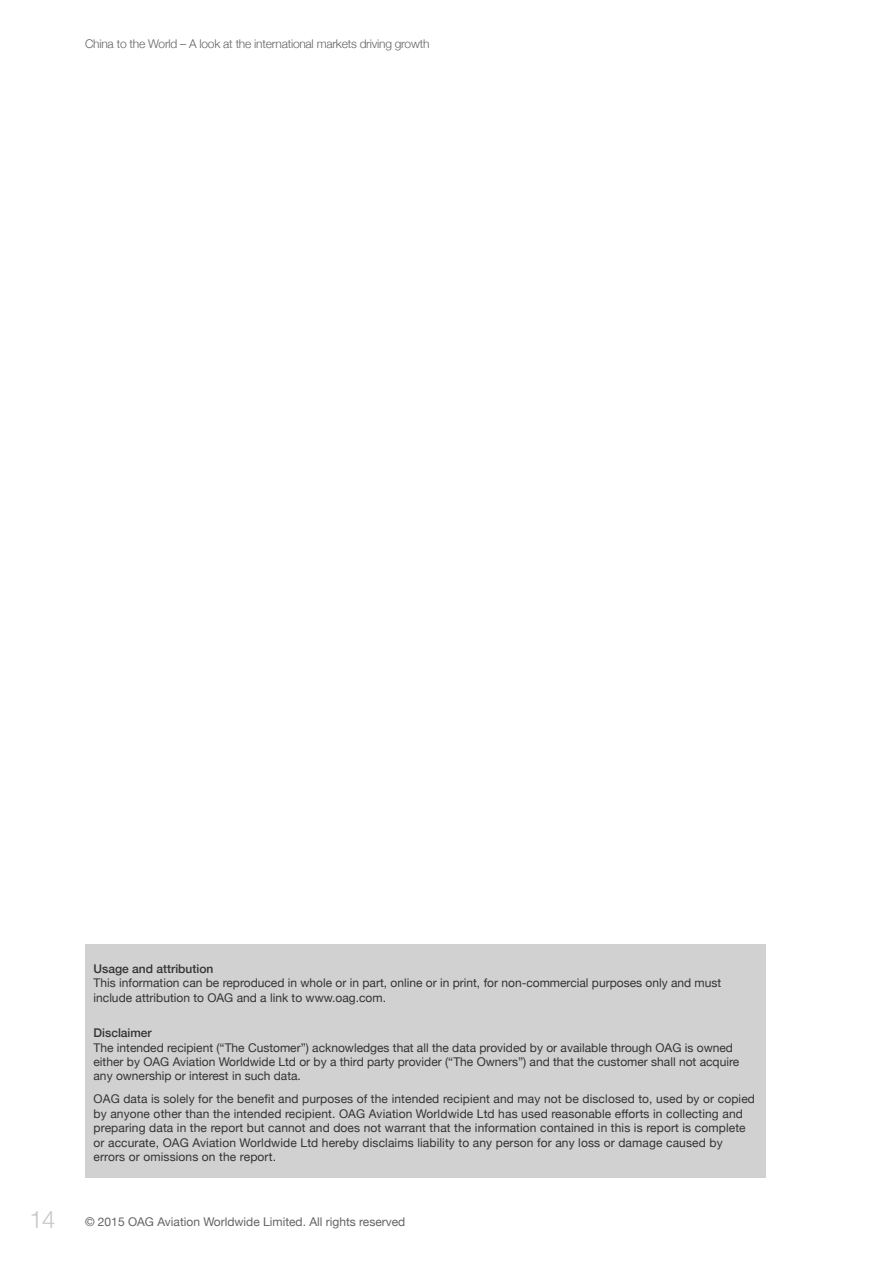
<style>
.page{position:relative;width:893px;height:1263px;background:#fff}
.page>*{position:absolute;margin:0;border:0;box-sizing:border-box;transform-origin:0 0}
.t1{font:300 24px "Helvetica Neue";color:#c6c6c6}
.t2{font:12px/14.4px "Helvetica Neue";letter-spacing:.01em;color:#000}
.t3{font:300 12px "Helvetica Neue";letter-spacing:-.02em;color:#646363}
.t4{font:12px "Helvetica Neue";color:#646363}
.t5{font:500 12px "Helvetica Neue";color:#000}
</style>
<div class="page">
<div style="left:85px;top:944px;width:680px;height:234px;background:#d1d1d1"></div>
<p class="t3" style="left:85px;top:34px;width:346px">China to the World – A look at the international markets driving growth</p>
<h1 class="t1" style="left:29px;top:1200px;width:28px">14</h1>
<p class="t5" style="left:94px;top:959px;width:121px">Usage and attribution</p>
<p class="t2" style="left:94px;top:976px;width:629px">This information can be reproduced in whole or in part, online or in print, for non-commercial purposes only and must include attribution to OAG and a link to www.oag.com.</p>
<p class="t5" style="left:94px;top:1023px;width:60px">Disclaimer</p>
<p class="t2" style="left:94px;top:1041px;width:647px">The intended recipient (“The Customer”) acknowledges that all the data provided by or available through OAG is owned either by OAG Aviation Worldwide Ltd or by a third party provider (“The Owners”) and that the customer shall not acquire any ownership or interest in such data.</p>
<p class="t2" style="left:94px;top:1092px;width:663px">OAG data is solely for the benefit and purposes of the intended recipient and may not be disclosed to, used by or copied by anyone other than the intended recipient. OAG Aviation Worldwide Ltd has used reasonable efforts in collecting and preparing data in the report but cannot and does not warrant that the information contained in this is report is complete or accurate, OAG Aviation Worldwide Ltd hereby disclaims liability to any person for any loss or damage caused by errors or omissions on the report.</p>
<p class="t4" style="left:85px;top:1213px;width:322px">© 2015 OAG Aviation Worldwide Limited. All rights reserved</p>
</div>
